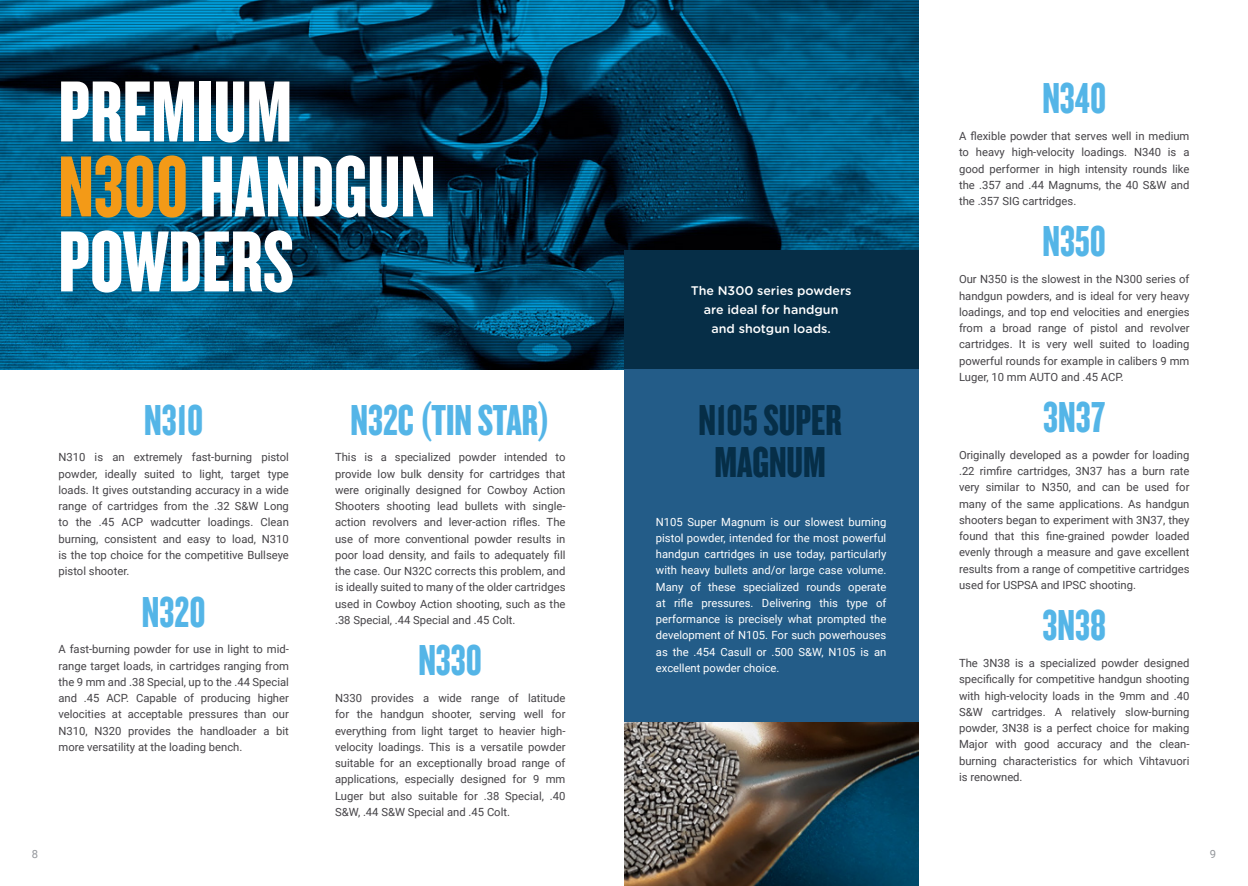
<style>
.page{position:relative;width:1248px;height:886px;background:#fff}
.page>*{position:absolute;margin:0;border:0;box-sizing:border-box;transform-origin:0 0}
.t1{font:90px/75px "Knockout HTF68 Full Featherwt";color:#fff}
.t2{font:45px "Knockout HTF68 Full Featherwt";color:#54b5e7}
.t3{font:45px/42.5px "Knockout HTF68 Full Featherwt";color:#062e47;text-align:center}
.t4{font:500 12.5px/18.8px "Gotham Rounded";color:#fff;text-align:center}
.t5{font:11.25px/16.2px "Roboto";color:#454347;text-align:justify}
.t6{font:11.25px/16.2px "Roboto";color:#fff;text-align:justify}
.t7{font:11.25px "Roboto";color:#93969b}
.s1{color:#f39a17}
</style>
<div class="page">
<img style="left:0;top:0;width:918px;height:369px">
<div style="left:624px;top:369px;width:294px;height:354px;background:#235c88"></div>
<img style="left:624px;top:723px;width:294px;height:163px">
<div style="left:624px;top:250px;width:294px;height:119px;background:#062e47"></div>
<h1 class="t1" style="left:58px;top:75px;width:378px">PREMIUM<br><span class="s1">N300</span> HANDGUN<br>POWDERS</h1>
<h2 class="t2" style="left:144px;top:397px;width:61px">N310</h2>
<p class="t5" style="left:58px;top:449px;width:232px">N310 is an extremely fast-burning pistol powder, ideally suited to light, target type loads. It gives outstanding accuracy in a wide range of cartridges from the .32 S&amp;W Long to the .45 ACP wadcutter loadings. Clean burning, consistent and easy to load, N310 is the top choice for the competitive Bullseye pistol shooter.</p>
<h2 class="t2" style="left:142px;top:589px;width:65px">N320</h2>
<p class="t5" style="left:58px;top:641px;width:232px">A fast-burning powder for use in light to mid&shy;range target loads, in cartridges ranging from the 9 mm and .38 Special, up to the .44 Special and .45 ACP. Capable of producing higher velocities at acceptable pressures than our N310, N320 provides the handloader a bit more versatility at the loading bench.</p>
<h2 class="t2" style="left:350px;top:397px;width:201px">N32C (TIN STAR)</h2>
<p class="t5" style="left:335px;top:449px;width:232px">This is a specialized powder intended to provide low bulk density for cartridges that were originally designed for Cowboy Action Shooters shooting lead bullets with single&shy;action revolvers and lever-action rifles. The use of more conventional powder results in poor load density, and fails to adequately fill the case. Our N32C corrects this problem, and is ideally suited to many of the older cartridges used in Cowboy Action shooting, such as the .38 Special, .44 Special and .45 Colt.</p>
<h2 class="t2" style="left:418px;top:637px;width:65px">N330</h2>
<p class="t5" style="left:335px;top:689px;width:232px">N330 provides a wide range of latitude for the handgun shooter, serving well for everything from light target to heavier high&shy;velocity loadings. This is a versatile powder suitable for an exceptionally broad range of applications, especially designed for 9 mm Luger but also suitable for .38 Special, .40<br>S&amp;W, .44 S&amp;W Special and .45 Colt.</p>
<p class="t4" style="left:690px;top:281px;width:162px">The N300 series powders are ideal for handgun and shotgun loads.</p>
<h2 class="t3" style="left:698px;top:399px;width:145px">N105 SUPER<br>MAGNUM</h2>
<p class="t6" style="left:656px;top:513px;width:232px">N105 Super Magnum is our slowest burning pistol powder, intended for the most powerful handgun cartridges in use today, particularly with heavy bullets and/or large case volume.<br>Many of these specialized rounds operate at rifle pressures. Delivering this type of performance is precisely what prompted the development of N105. For such powerhouses as the .454 Casull or .500 S&amp;W, N105 is an excellent powder choice.</p>
<h2 class="t2" style="left:1042px;top:75px;width:65px">N340</h2>
<p class="t5" style="left:958px;top:128px;width:232px">A flexible powder that serves well in medium to heavy high-velocity loadings. N340 is a good performer in high intensity rounds like the .357 and .44 Magnums, the 40 S&amp;W and the .357 SIG cartridges.</p>
<h2 class="t2" style="left:1042px;top:219px;width:65px">N350</h2>
<p class="t5" style="left:958px;top:271px;width:232px">Our N350 is the slowest in the N300 series of handgun powders, and is ideal for very heavy loadings, and top end velocities and energies from a broad range of pistol and revolver cartridges. It is very well suited to loading powerful rounds for example in calibers 9 mm Luger, 10 mm AUTO and .45 ACP.</p>
<h2 class="t2" style="left:1043px;top:394px;width:64px">3N37</h2>
<p class="t5" style="left:958px;top:446px;width:232px">Originally developed as a powder for loading .22 rimfire cartridges, 3N37 has a burn rate very similar to N350, and can be used for many of the same applications. As handgun shooters began to experiment with 3N37, they found that this fine-grained powder loaded evenly through a measure and gave excellent results from a range of competitive cartridges used for USPSA and IPSC shooting.</p>
<h2 class="t2" style="left:1042px;top:602px;width:65px">3N38</h2>
<p class="t5" style="left:958px;top:654px;width:232px">The 3N38 is a specialized powder designed specifically for competitive handgun shooting with high-velocity loads in the 9mm and .40<br>S&amp;W cartridges. A relatively slow-burning powder, 3N38 is a perfect choice for making Major with good accuracy and the clean&shy;burning characteristics for which Vihtavuori is renowned.</p>
<p class="t7" style="left:32px;top:846px;width:8px">8</p>
<p class="t7" style="left:1209px;top:846px;width:8px">9</p>
</div>
